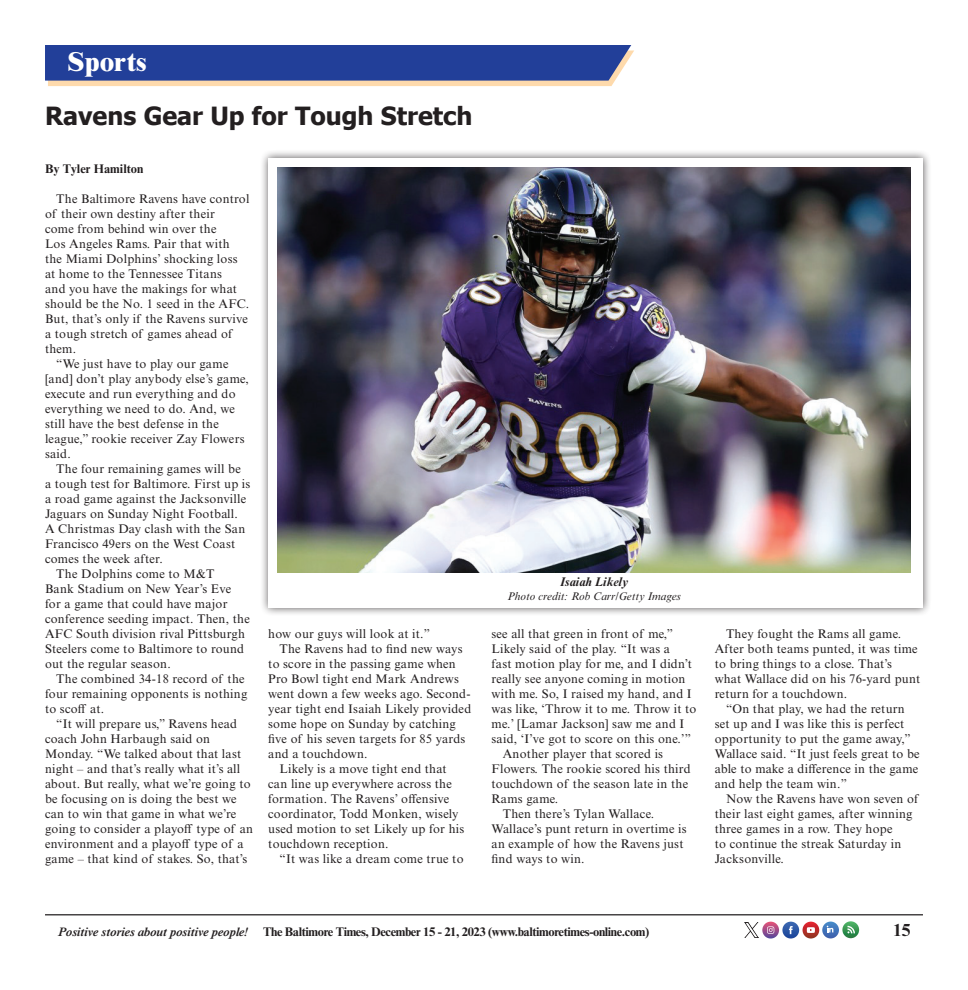
<style>
.page{position:relative;width:968px;height:990px;background:#fff}
.page>*{position:absolute;margin:0;border:0;box-sizing:border-box;transform-origin:0 0}
.Kicker{font:800 27.5px "Times NRMT Std";color:#fff}
.t1{font:700 25px "Tahoma";color:#231f20}
.t2{font:700 17.5px "Times NRMT Std";color:#231f20}
.Body{font:12.5px/15px "Times NRMT Std";letter-spacing:.02em;color:#231f20}
.t3{font:700 12.5px "Times NRMT Std";letter-spacing:-.03em;color:#231f20}
.t4{font:italic 600 12.5px "Times NRMT Std";letter-spacing:-.03em;color:#231f20}
.t5{font:700 12.5px "Times NRMT Std";color:#231f20}
.t6{font:italic 700 12.5px "Times NRMT Std";color:#231f20}
.Credit{font:italic 11.25px "Times NRMT Std";color:#231f20}
</style>
<div class="page">
<img style="left:842px;top:921px;width:17px;height:17px">
<svg style="left:847px;top:926px;width:8px;height:7px"></svg>
<img style="left:762px;top:922px;width:17px;height:17px">
<svg style="left:767px;top:926px;width:7px;height:8px"></svg>
<img style="left:782px;top:922px;width:17px;height:17px">
<svg style="left:789px;top:926px;width:3px;height:8px"></svg>
<img style="left:802px;top:922px;width:17px;height:17px">
<svg style="left:806px;top:927px;width:8px;height:6px"></svg>
<img style="left:822px;top:922px;width:17px;height:16px">
<svg style="left:826px;top:926px;width:7px;height:6px"></svg>
<img style="left:745px;top:923px;width:13px;height:14px">
<hr style="left:45px;top:914px;width:877px;height:1px;background:#231f20">
<svg style="left:45px;top:45px;width:589px;height:41px;background:#43579d"></svg>
<div style="left:259px;top:149px;width:672px;height:467px;background:#231f20;opacity:.75"></div>
<div style="left:268px;top:158px;width:654px;height:450px;background:#fff"></div>
<img style="left:278px;top:167px;width:632px;height:405px">
<p class="Kicker" style="left:68px;top:45px;width:81px">Sports</p>
<p class="t1" style="left:45px;top:99px;width:429px">Ravens Gear Up for Tough Stretch</p>
<p class="t5" style="left:45px;top:161px;width:100px">By Tyler Hamilton</p>
<p class="Body" style="left:45px;top:192px;width:206px;text-indent:11px">The Baltimore Ravens have control of their own destiny after their<br>come from behind win over the<br>Los Angeles Rams. Pair that with the Miami Dolphins’ shocking loss at home to the Tennessee Titans<br>and you have the makings for what should be the No. 1 seed in the AFC.<br>But, that’s only if the Ravens survive a tough stretch of games ahead of them.</p>
<p class="Body" style="left:45px;top:357px;width:205px;text-indent:11px">“We just have to play our game [and] don’t play anybody else’s game, execute and run everything and do everything we need to do. And, we still have the best defense in the league,” rookie receiver Zay Flowers said.</p>
<p class="Body" style="left:45px;top:462px;width:207px;text-indent:11px">The four remaining games will be<br>a tough test for Baltimore. First up is a road game against the Jacksonville<br>Jaguars on Sunday Night Football.<br>A Christmas Day clash with the San<br>Francisco 49ers on the West Coast comes the week after.</p>
<p class="Body" style="left:45px;top:567px;width:206px;text-indent:11px">The Dolphins come to M&amp;T<br>Bank Stadium on New Year’s Eve for a game that could have major conference seeding impact. Then, the<br>AFC South division rival Pittsburgh<br>Steelers come to Baltimore to round out the regular season.</p>
<p class="Body" style="left:45px;top:672px;width:204px;text-indent:11px">The combined 34-18 record of the four remaining opponents is nothing to scoff at.</p>
<p class="Body" style="left:45px;top:717px;width:210px;text-indent:11px">“It will prepare us,” Ravens head coach John Harbaugh said on Monday. “We talked about that last night – and that’s really what it’s all about. But really, what we’re going to be focusing on is doing the best we can to win that game in what we’re going to consider a playoff type of an environment and a playoff type of a game – that kind of stakes. So, that’s</p>
<p class="Body" style="left:268px;top:627px;width:163px">how our guys will look at it.”</p>
<p class="Body" style="left:268px;top:642px;width:204px;text-indent:11px">The Ravens had to find new ways to score in the passing game when<br>Pro Bowl tight end Mark Andrews went down a few weeks ago. Second&shy;year tight end Isaiah Likely provided some hope on Sunday by catching five of his seven targets for 85 yards and a touchdown.</p>
<p class="Body" style="left:268px;top:762px;width:197px;text-indent:11px">Likely is a move tight end that can line up everywhere across the formation. The Ravens’ offensive coordinator, Todd Monken, wisely used motion to set Likely up for his touchdown reception.</p>
<p class="Body" style="left:279px;top:852px;width:186px">“It was like a dream come true to</p>
<p class="t6" style="left:560px;top:575px;width:70px">Isaiah Likely</p>
<p class="Credit" style="left:507px;top:590px;width:175px">Photo credit: Rob Carr/Getty Images</p>
<p class="Body" style="left:491px;top:627px;width:206px">see all that green in front of me,” Likely said of the play. “It was a<br>fast motion play for me, and I didn’t really see anyone coming in motion with me. So, I raised my hand, and I was like, ‘Throw it to me. Throw it to me.’ [Lamar Jackson] saw me and I said, ‘I’ve got to score on this one.’”</p>
<p class="Body" style="left:491px;top:747px;width:201px;text-indent:11px">Another player that scored is<br>Flowers. The rookie scored his third touchdown of the season late in the<br>Rams game.</p>
<p class="Body" style="left:491px;top:807px;width:197px;text-indent:11px">Then there’s Tylan Wallace.<br>Wallace’s punt return in overtime is an example of how the Ravens just find ways to win.</p>
<p class="Body" style="left:714px;top:627px;width:207px;text-indent:11px">They fought the Rams all game.<br>After both teams punted, it was time to bring things to a close. That’s what Wallace did on his 76-yard punt return for a touchdown.</p>
<p class="Body" style="left:714px;top:702px;width:206px;text-indent:11px">“On that play, we had the return set up and I was like this is perfect opportunity to put the game away,”<br>Wallace said. “It just feels great to be able to make a difference in the game and help the team win.”</p>
<p class="Body" style="left:714px;top:792px;width:205px;text-indent:11px">Now the Ravens have won seven of their last eight games, after winning three games in a row. They hope<br>to continue the streak Saturday in<br>Jacksonville.</p>
<p class="t4" style="left:58px;top:925px;width:192px">Positive stories about positive people!</p>
<p class="t3" style="left:263px;top:924px;width:387px">The Baltimore Times, December 15 - 21, 2023 (www.baltimoretimes-online.com)</p>
<p class="t2" style="left:893px;top:919px;width:19px">15</p>
</div>
